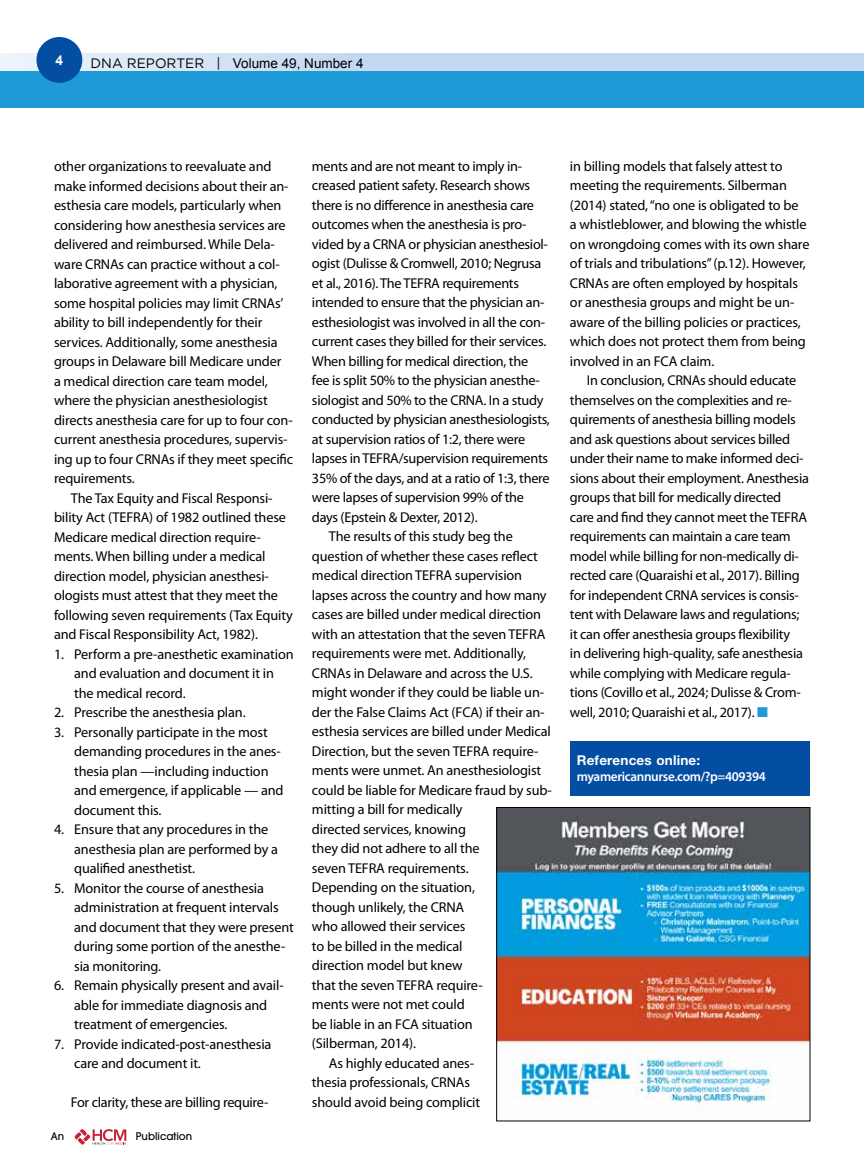
<style>
.page{position:relative;width:864px;height:1175px;background:#fff}
.page>*{position:absolute;margin:0;border:0;box-sizing:border-box;transform-origin:0 0}
.t1{font:14.25px/19.5px "Myriad Pro";letter-spacing:-.01em;color:#000}
.t2{font:700 13.65px "Arial";color:#fff}
.t3{font:600 13.5px "Myriad Pro";letter-spacing:-.025em;color:#fff}
.t4{font:13.5px "Arial";color:#000}
.t5{font:700 13.5px "Helvetica Neue LT Std";letter-spacing:.015em;color:#fff}
.t6{font:500 10.5px "Avant Garde";color:#000}
.s1{font-family:"Gotham";font-size:13.65px}
.s2{color:#1e9ad6}
</style>
<div class="page">
<div style="left:0;top:71px;width:864px;height:36px;background:#1e9ad6"></div>
<svg style="left:0;top:53px;width:864px;height:18px;background:#caddf2"></svg>
<div style="left:36px;top:37px;width:46px;height:46px;background:#034ea2;border-radius:50%"></div>
<svg style="left:74px;top:1128px;width:52px;height:17px"></svg>
<div style="left:570px;top:741px;width:240px;height:54px;background:#034ea2"></div>
<img style="left:498px;top:809px;width:310px;height:296px">
<div style="left:496px;top:807px;width:314px;height:314px;border:1px solid #000"></div>
<p class="t2" style="left:56px;top:51px;width:9px">4</p>
<p class="t4" style="left:91px;top:54px;width:274px"><span class="s1">DNA REPORTER |</span> Volume 49, Number 4</p>
<p class="t1" style="left:54px;top:157px;width:241px">other organizations to reevaluate and make informed decisions about their an&shy;esthesia care models, particularly when considering how anesthesia services are delivered and reimbursed. While Dela&shy;ware CRNAs can practice without a col&shy;laborative agreement with a physician, some hospital policies may limit CRNAs’ ability to bill independently for their services. Additionally, some anesthesia groups in Delaware bill Medicare under<br>a medical direction care team model, where the physician anesthesiologist directs anesthesia care for up to four con&shy;current anesthesia procedures, supervis&shy;ing up to four CRNAs if they meet specific requirements.</p>
<p class="t1" style="left:54px;top:488px;width:240px;text-indent:17px">The Tax Equity and Fiscal Responsi&shy;bility Act (TEFRA) of 1982 outlined these Medicare medical direction require&shy;ments. When billing under a medical direction model, physician anesthesi&shy;ologists must attest that they meet the following seven requirements (Tax Equity and Fiscal Responsibility Act, 1982).</p>
<p class="t1" style="left:74px;top:644px;width:221px;text-indent:-20px">1. Perform a pre-anesthetic examination and evaluation and document it in the medical record.</p>
<p class="t1" style="left:54px;top:703px;width:193px">2. Prescribe the anesthesia plan.</p>
<p class="t1" style="left:74px;top:722px;width:211px;text-indent:-20px">3. Personally participate in the most demanding procedures in the anes&shy;thesia plan —including induction and emergence, if applicable — and document this.</p>
<p class="t1" style="left:74px;top:820px;width:205px;text-indent:-20px">4. Ensure that any procedures in the anesthesia plan are performed by a qualified anesthetist.</p>
<p class="t1" style="left:74px;top:878px;width:221px;text-indent:-20px">5. Monitor the course of anesthesia administration at frequent intervals and document that they were present during some portion of the anesthe&shy;sia monitoring.</p>
<p class="t1" style="left:74px;top:976px;width:211px;text-indent:-20px">6. Remain physically present and avail&shy;able for immediate diagnosis and treatment of emergencies.</p>
<p class="t1" style="left:74px;top:1034px;width:199px;text-indent:-20px">7. Provide indicated-post-anesthesia care and document it.</p>
<p class="t1" style="left:71px;top:1092px;width:199px">For clarity, these are billing require-</p>
<p class="t6" style="left:51px;top:1129px;width:15px">An</p>
<p class="t6" style="left:136px;top:1129px;width:58px">Publication</p>
<p class="t1" style="left:312px;top:156px;width:212px">ments and are not meant to imply in-</p>
<p class="t1" style="left:312px;top:176px;width:220px">creased patient safety. Research shows</p>
<p class="t1" style="left:312px;top:195px;width:224px">there is no difference in anesthesia care</p>
<p class="t1" style="left:312px;top:215px;width:216px">outcomes when the anesthesia is pro-</p>
<p class="t1" style="left:312px;top:234px;width:238px">vided by a CRNA or physician anesthesiol-</p>
<p class="t1" style="left:312px;top:254px;width:231px">ogist (Dulisse &amp; Cromwell, 2010; Negrusa</p>
<p class="t1" style="left:312px;top:273px;width:209px">et al., 2016). The TEFRA requirements</p>
<p class="t1" style="left:312px;top:293px;width:234px">intended to ensure that the physician an-</p>
<p class="t1" style="left:312px;top:312px;width:235px">esthesiologist was involved in all the con-</p>
<p class="t1" style="left:312px;top:332px;width:236px">current cases they billed for their services.</p>
<p class="t1" style="left:312px;top:351px;width:218px">When billing for medical direction, the</p>
<p class="t1" style="left:312px;top:371px;width:230px">fee is split 50% to the physician anesthe-</p>
<p class="t1" style="left:312px;top:390px;width:233px">siologist and 50% to the CRNA. In a study</p>
<p class="t1" style="left:312px;top:410px;width:239px">conducted by physician anesthesiologists,</p>
<p class="t1" style="left:312px;top:429px;width:215px">at supervision ratios of 1:2, there were</p>
<p class="t1" style="left:312px;top:449px;width:238px">lapses in TEFRA/supervision requirements</p>
<p class="t1" style="left:312px;top:468px;width:239px">35% of the days, and at a ratio of 1:3, there</p>
<p class="t1" style="left:312px;top:488px;width:214px">were lapses of supervision 99% of the</p>
<p class="t1" style="left:312px;top:507px;width:167px">days (Epstein &amp; Dexter, 2012).</p>
<p class="t1" style="left:329px;top:527px;width:185px">The results of this study beg the</p>
<p class="t1" style="left:312px;top:546px;width:227px">question of whether these cases reflect</p>
<p class="t1" style="left:312px;top:566px;width:212px">medical direction TEFRA supervision</p>
<p class="t1" style="left:312px;top:585px;width:236px">lapses across the country and how many</p>
<p class="t1" style="left:312px;top:605px;width:231px">cases are billed under medical direction</p>
<p class="t1" style="left:312px;top:624px;width:235px">with an attestation that the seven TEFRA</p>
<p class="t1" style="left:312px;top:644px;width:216px">requirements were met. Additionally,</p>
<p class="t1" style="left:312px;top:663px;width:222px">CRNAs in Delaware and across the U.S.</p>
<p class="t1" style="left:312px;top:683px;width:234px">might wonder if they could be liable un-</p>
<p class="t1" style="left:312px;top:702px;width:234px">der the False Claims Act (FCA) if their an-</p>
<p class="t1" style="left:312px;top:722px;width:240px">esthesia services are billed under Medical</p>
<p class="t1" style="left:312px;top:741px;width:228px">Direction, but the seven TEFRA require-</p>
<p class="t1" style="left:312px;top:761px;width:231px">ments were unmet. An anesthesiologist</p>
<p class="t1" style="left:312px;top:780px;width:241px">could be liable for Medicare fraud by sub-</p>
<p class="t1" style="left:312px;top:800px;width:152px">mitting a bill for medically</p>
<p class="t1" style="left:312px;top:819px;width:155px">directed services, knowing</p>
<p class="t1" style="left:312px;top:839px;width:169px">they did not adhere to all the</p>
<p class="t1" style="left:312px;top:858px;width:158px">seven TEFRA requirements.</p>
<p class="t1" style="left:312px;top:878px;width:165px">Depending on the situation,</p>
<p class="t1" style="left:312px;top:897px;width:154px">though unlikely, the CRNA</p>
<p class="t1" style="left:312px;top:917px;width:155px">who allowed their services</p>
<p class="t1" style="left:312px;top:936px;width:152px">to be billed in the medical</p>
<p class="t1" style="left:312px;top:956px;width:152px">direction model but knew</p>
<p class="t1" style="left:312px;top:975px;width:172px">that the seven TEFRA require-</p>
<p class="t1" style="left:312px;top:995px;width:154px">ments were not met could</p>
<p class="t1" style="left:312px;top:1014px;width:162px">be liable in an FCA situation</p>
<p class="t1" style="left:312px;top:1034px;width:106px">(Silberman, 2014).</p>
<p class="t1" style="left:329px;top:1053px;width:147px">As highly educated anes-</p>
<p class="t1" style="left:312px;top:1073px;width:160px">thesia professionals, CRNAs</p>
<p class="t1" style="left:312px;top:1092px;width:170px">should avoid being complicit</p>
<p class="t1" style="left:570px;top:156px;width:241px">in billing models that falsely attest to meeting the requirements. Silberman (2014) stated, “no one is obligated to be<br>a whistleblower, and blowing the whistle on wrongdoing comes with its own share of trials and tribulations” (p.12). However, CRNAs are often employed by hospitals or anesthesia groups and might be un&shy;aware of the billing policies or practices, which does not protect them from being involved in an FCA claim.</p>
<p class="t1" style="left:570px;top:371px;width:240px;text-indent:17px">In conclusion, CRNAs should educate themselves on the complexities and re&shy;quirements of anesthesia billing models and ask questions about services billed under their name to make informed deci&shy;sions about their employment. Anesthesia groups that bill for medically directed care and find they cannot meet the TEFRA requirements can maintain a care team model while billing for non-medically di&shy;rected care (Quaraishi et al., 2017). Billing for independent CRNA services is consis&shy;tent with Delaware laws and regulations; it can offer anesthesia groups flexibility<br>in delivering high-quality, safe anesthesia while complying with Medicare regula&shy;tions (Covillo et al., 2024; Dulisse &amp; Crom&shy;well, 2010; Quaraishi et al., 2017). <span class="s2">■</span></p>
<p class="t5" style="left:577px;top:751px;width:125px">References online:</p>
<p class="t3" style="left:577px;top:769px;width:191px">myamericannurse.com/?p=409394</p>
</div>
